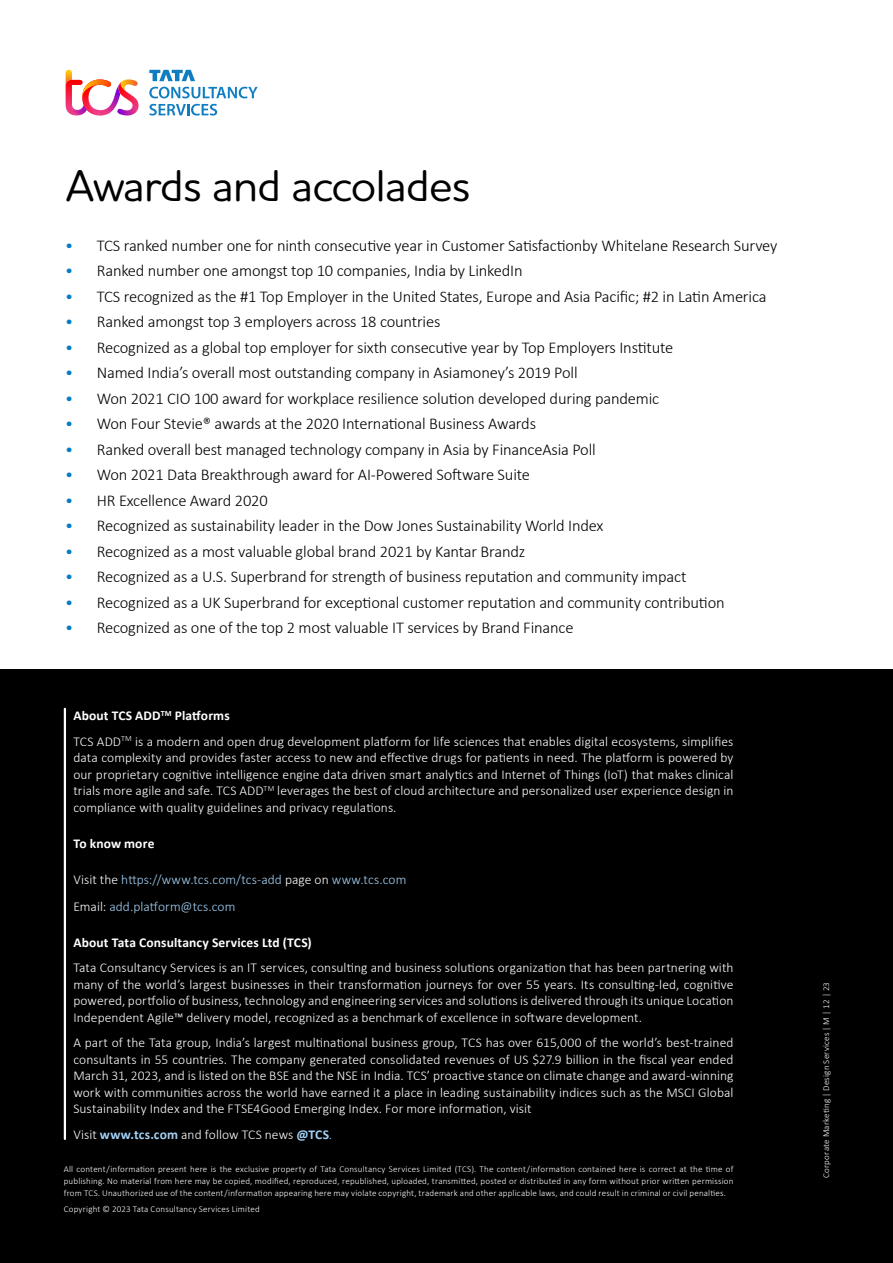
<style>
.page{position:relative;width:893px;height:1263px;background:#000}
.page>*{position:absolute;margin:0;border:0;box-sizing:border-box;transform-origin:0 0}
.t1{font:500 45px "Houschka Rounded";letter-spacing:-.01em;color:#000}
.t2{font:300 16.5px "Calibri";letter-spacing:-.01em;color:#000}
.t3{font:300 13.5px/16.5px "Calibri";letter-spacing:.005em;color:#fff;text-align:justify}
.t4{font:300 13.5px/27px "Calibri";letter-spacing:.01em;color:#a3d1f5}
.t5{font:700 13.5px "Calibri";letter-spacing:.01em;color:#fff}
.t6{font:300 9px/12px "Calibri";letter-spacing:.02em;color:#fff;text-align:justify}
.s1{color:#007dc5}
.s2{font-weight:700}
.s3{color:#fff}
.s4{font-weight:700;color:#a3d1f5}
.s5{color:#a3d1f5}
</style>
<div class="page">
<div style="left:0;top:0;width:893px;height:668px;background:#fff"></div>
<svg style="left:149px;top:70px;width:46px;height:11px"></svg>
<svg style="left:149px;top:87px;width:109px;height:11px"></svg>
<svg style="left:149px;top:104px;width:68px;height:12px"></svg>
<svg style="left:66px;top:70px;width:73px;height:46px"></svg>
<hr style="left:64px;top:709px;width:2px;height:430px;background:#fff">
<h1 class="t1" style="left:66px;top:156px;width:406px">Awards and accolades</h1>
<p class="t2" style="left:65px;top:235px;width:714px"><span class="s1">•</span> TCS ranked number one for ninth consecutive year in Customer Satisfactionby Whitelane Research Survey</p>
<p class="t2" style="left:65px;top:261px;width:459px"><span class="s1">•</span> Ranked number one amongst top 10 companies, India by LinkedIn</p>
<p class="t2" style="left:65px;top:286px;width:703px"><span class="s1">•</span> TCS recognized as the #1 Top Employer in the United States, Europe and Asia Pacific; #2 in Latin America</p>
<p class="t2" style="left:65px;top:312px;width:377px"><span class="s1">•</span> Ranked amongst top 3 employers across 18 countries</p>
<p class="t2" style="left:65px;top:337px;width:610px"><span class="s1">•</span> Recognized as a global top employer for sixth consecutive year by Top Employers Institute</p>
<p class="t2" style="left:65px;top:363px;width:514px"><span class="s1">•</span> Named India’s overall most outstanding company in Asiamoney’s 2019 Poll</p>
<p class="t2" style="left:65px;top:388px;width:595px"><span class="s1">•</span> Won 2021 CIO 100 award for workplace resilience solution developed during pandemic</p>
<p class="t2" style="left:65px;top:413px;width:472px"><span class="s1">•</span> Won Four Stevie® awards at the 2020 International Business Awards</p>
<p class="t2" style="left:65px;top:439px;width:532px"><span class="s1">•</span> Ranked overall best managed technology company in Asia by FinanceAsia Poll</p>
<p class="t2" style="left:65px;top:464px;width:466px"><span class="s1">•</span> Won 2021 Data Breakthrough award for AI-Powered Software Suite</p>
<p class="t2" style="left:65px;top:490px;width:204px"><span class="s1">•</span> HR Excellence Award 2020</p>
<p class="t2" style="left:65px;top:515px;width:540px"><span class="s1">•</span> Recognized as sustainability leader in the Dow Jones Sustainability World Index</p>
<p class="t2" style="left:65px;top:541px;width:462px"><span class="s1">•</span> Recognized as a most valuable global brand 2021 by Kantar Brandz</p>
<p class="t2" style="left:65px;top:566px;width:623px"><span class="s1">•</span> Recognized as a U.S. Superbrand for strength of business reputation and community impact</p>
<p class="t2" style="left:65px;top:592px;width:661px"><span class="s1">•</span> Recognized as a UK Superbrand for exceptional customer reputation and community contribution</p>
<p class="t2" style="left:65px;top:617px;width:510px"><span class="s1">•</span> Recognized as one of the top 2 most valuable IT services by Brand Finance</p>
<p class="t3" style="left:73px;top:703px;width:662px;line-height:25.5px"><span class="s2">About TCS ADD</span><sup>TM</sup> <span class="s2">Platforms<br></span>TCS ADD<sup>TM</sup> is a modern and open drug development platform for life sciences that enables digital ecosystems, simplifies</p>
<p class="t3" style="left:73px;top:749px;width:662px">data complexity and provides faster access to new and effective drugs for patients in need. The platform is powered by our proprietary cognitive intelligence engine data driven smart analytics and Internet of Things (IoT) that makes clinical trials more agile and safe. TCS ADD<sup>TM</sup> leverages the best of cloud architecture and personalized user experience design in compliance with quality guidelines and privacy regulations.</p>
<p class="t5" style="left:73px;top:834px;width:83px">To know more</p>
<p class="t4" style="left:73px;top:866px;width:334px"><span class="s3">Visit the</span> https://www.tcs.com/tcs-add <span class="s3">page on</span> www.tcs.com<br><span class="s3">Email:</span> add.platform@tcs.com</p>
<p class="t5" style="left:73px;top:933px;width:240px">About Tata Consultancy Services Ltd (TCS)</p>
<p class="t3" style="left:73px;top:959px;width:662px">Tata Consultancy Services is an IT services, consulting and business solutions organization that has been partnering with many of the world’s largest businesses in their transformation journeys for over 55 years. Its consulting-led, cognitive powered, portfolio of business, technology and engineering services and solutions is delivered through its unique Location Independent Agile™ delivery model, recognized as a benchmark of excellence in software development.</p>
<p class="t3" style="left:73px;top:1034px;width:662px">A part of the Tata group, India’s largest multinational business group, TCS has over 615,000 of the world’s best-trained consultants in 55 countries. The company generated consolidated revenues of US $27.9 billion in the fiscal year ended March 31, 2023, and is listed on the BSE and the NSE in India. TCS’ proactive stance on climate change and award-winning work with communities across the world have earned it a place in leading sustainability indices such as the MSCI Global Sustainability Index and the FTSE4Good Emerging Index. For more information, visit</p>
<p class="t3" style="left:73px;top:1126px;width:260px">Visit <span class="s4">www.tcs.com</span> and follow TCS news <span class="s4">@TCS</span><span class="s5">.</span></p>
<p class="t6" style="left:64px;top:1162px;width:671px">All content / information present here is the exclusive property of Tata Consultancy Services Limited (TCS). The content / information contained here is correct at the time of publishing. No material from here may be copied, modified, reproduced, republished, uploaded, transmitted, posted or distributed in any form without prior written permission from TCS. Unauthorized use of the content / information appearing here may violate copyright, trademark and other applicable laws, and could result in criminal or civil penalties.</p>
<p class="t6" style="left:64px;top:1203px;width:198px">Copyright © 2023 Tata Consultancy Services Limited</p>
<p class="t6" style="left:820px;top:1178px;width:197px;rotate:-90deg">Corporate Marketing | Design Services | M | 12 | 23</p>
</div>
